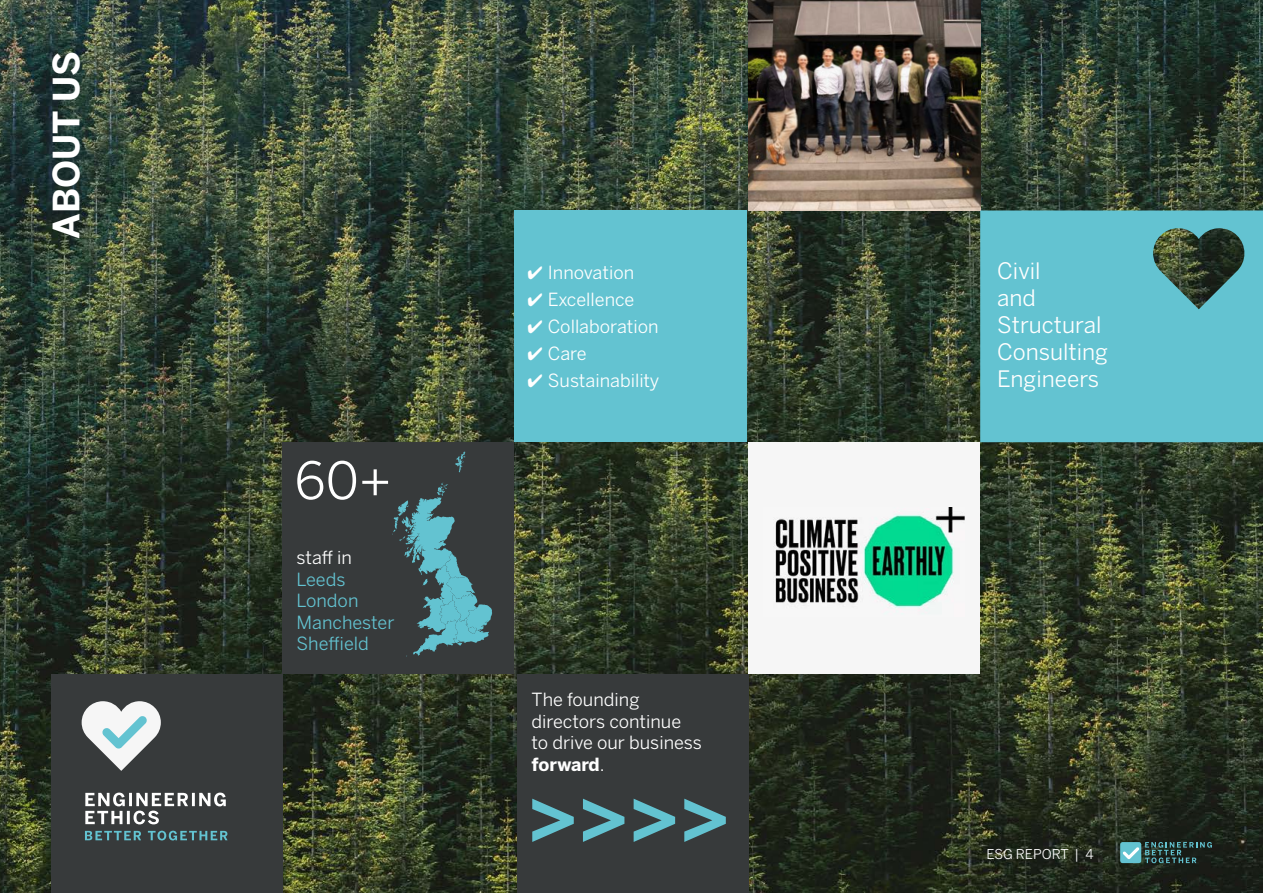
<style>
.page{position:relative;width:1263px;height:893px;background:#fff}
.page>*{position:absolute;margin:0;border:0;box-sizing:border-box;transform-origin:0 0}
.t1{font:51px "Benton Sans";color:#fff}
.t2{font:700 36px "Benton Sans";letter-spacing:-.005em;color:#fff}
.t3{font:22.5px/27px "Benton Sans";color:#fff}
.t4{font:18px/21.6px "Benton Sans";color:#fff}
.t5{font:18px/21.6px "Benton Sans";color:#63c3d1}
.t6{font:13.5px "Benton Sans";color:#fff}
.s1{font-weight:700}
</style>
<div class="page">
<img style="left:0;top:0;width:1263px;height:893px">
<div style="left:1120px;top:842px;width:21px;height:21px;background:#63c3d1;border-radius:2px"></div>
<svg style="left:1123px;top:847px;width:16px;height:12px"></svg>
<svg style="left:1145px;top:842px;width:67px;height:21px"></svg>
<div style="left:282px;top:442px;width:231px;height:232px;background:#373a3b"></div>
<div style="left:514px;top:210px;width:233px;height:232px;background:#63c3d1"></div>
<div style="left:517px;top:674px;width:231px;height:219px;background:#373a3b"></div>
<div style="left:748px;top:442px;width:232px;height:232px;background:#f6f6f6"></div>
<img style="left:748px;top:0;width:232px;height:210px">
<div style="left:51px;top:675px;width:232px;height:218px;background:#373a3b"></div>
<svg style="left:980px;top:210px;width:283px;height:232px;fill:#63c3d1"></svg>
<svg style="left:532px;top:799px;width:194px;height:43px"></svg>
<svg style="left:392px;top:451px;width:100px;height:206px"></svg>
<img style="left:775px;top:507px;width:189px;height:101px">
<svg style="left:85px;top:793px;width:141px;height:31px"></svg>
<svg style="left:148px;top:831px;width:80px;height:9px"></svg>
<svg style="left:85px;top:831px;width:56px;height:9px"></svg>
<svg style="left:82px;top:701px;width:79px;height:70px"></svg>
<h2 class="t2" style="left:45px;top:239px;width:189px;rotate:-90deg">ABOUT US</h2>
<h1 class="t1" style="left:294px;top:450px;width:98px">60+</h1>
<p class="t4" style="left:297px;top:546px;width:57px">staff in</p>
<p class="t5" style="left:297px;top:568px;width:99px">Leeds<br>London<br>Manchester<br>Sheffield</p>
<p class="t4" style="left:528px;top:261px;width:108px">✔ Innovation</p>
<p class="t4" style="left:528px;top:288px;width:108px">✔ Excellence</p>
<p class="t4" style="left:528px;top:315px;width:132px">✔ Collaboration</p>
<p class="t4" style="left:528px;top:342px;width:61px">✔ Care</p>
<p class="t4" style="left:528px;top:369px;width:133px">✔ Sustainability</p>
<p class="t4" style="left:531px;top:688px;width:172px">The founding directors continue to drive our business <span class="s1">forward</span>.</p>
<p class="t3" style="left:997px;top:257px;width:112px">Civil<br>and<br>Structural<br>Consulting<br>Engineers</p>
<p class="t6" style="left:986px;top:846px;width:108px">ESG REPORT | 4</p>
</div>
